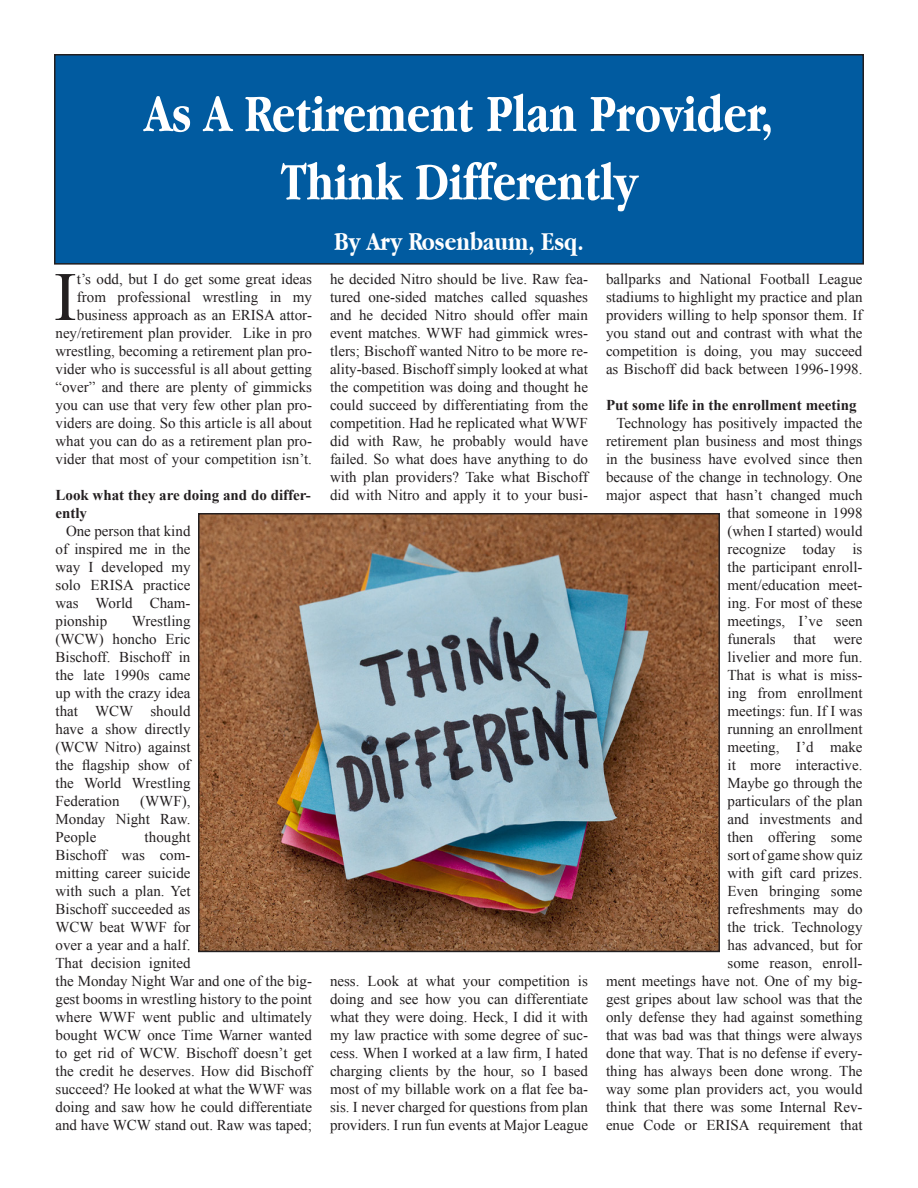
<style>
.page{position:relative;width:918px;height:1188px;background:#fff}
.page>*{position:absolute;margin:0;border:0;box-sizing:border-box;transform-origin:0 0}
.t1{font:69.3px "Times New Roman";color:#231f20}
.t2{font:700 54px "Apple Garamond";color:#fff}
.t3{font:700 27px "Apple Garamond";color:#fff}
.t4{font:15px/18px "Times New Roman";color:#231f20;text-align:justify}
.t5{font:700 15px/18px "Times New Roman";color:#231f20}
</style>
<div class="page">
<div style="left:55px;top:55px;width:808px;height:209px;background:#015ba0"></div>
<div style="left:54px;top:54px;width:810px;height:211px;border:2px solid #231f20"></div>
<img style="left:201px;top:516px;width:516px;height:433px">
<div style="left:198px;top:513px;width:522px;height:439px;border:2px solid #231f20"></div>
<p class="t2" style="left:145px;top:84px;width:630px">As A Retirement Plan Provider,</p>
<p class="t2" style="left:280px;top:152px;width:359px">Think Differently</p>
<p class="t3" style="left:334px;top:226px;width:251px">By Ary Rosenbaum, Esq.</p>
<p class="t4" style="left:56px;top:270px;width:258px;text-align:right">t’s odd, but I do get some great ideas from professional wrestling in my business approach as an ERISA attor&shy;ney/retirement plan provider. Like in pro wrestling, becoming a retirement plan pro&shy;vider who is successful is all about getting “over” and there are plenty of gimmicks you can use that very few other plan pro&shy;viders are doing. So this article is all about what you can do as a retirement plan pro&shy;vider that most of your competition isn’t.</p>
<p class="t5" style="left:56px;top:486px;width:257px">Look what they are doing and do differ&shy;ently</p>
<p class="t4" style="left:56px;top:522px;width:137px;text-indent:10px">One person that kind of inspired me in the way I developed my solo ERISA practice was World Cham&shy;pionship</p>
<p class="t1" style="left:54px;top:250px;width:25px">I</p>
<p class="t4" style="left:56px;top:612px;width:137px;text-indent:76px">Wrestling (WCW) honcho Eric Bischoff. Bischoff in the late 1990s came up with the crazy idea that WCW should have a show directly (WCW Nitro) against the flagship show of the World Wrestling Federation</p>
<p class="t4" style="left:56px;top:792px;width:137px;text-indent:85px">(WWF), Monday Night Raw.<br>People</p>
<p class="t4" style="left:56px;top:828px;width:258px;text-align:left;text-indent:89px">thought<br>Bischoff was com-<br>mitting career suicide<br>with such a plan. Yet<br>Bischoff succeeded as<br>WCW beat WWF for<br>over a year and a half.<br>That decision ignited<br>the Monday Night War and one of the big&shy;gest booms in wrestling history to the point where WWF went public and ultimately bought WCW once Time Warner wanted to get rid of WCW. Bischoff doesn’t get the credit he deserves. How did Bischoff succeed? He looked at what the WWF was doing and saw how he could differentiate and have WCW stand out. Raw was taped;</p>
<p class="t4" style="left:330px;top:270px;width:260px">he decided Nitro should be live. Raw fea&shy;tured one-sided matches called squashes and he decided Nitro should offer main event matches. WWF had gimmick wres&shy;tlers; Bischoff wanted Nitro to be more re&shy;ality-based. Bischoff simply looked at what the competition was doing and thought he could succeed by differentiating from the competition. Had he replicated what WWF did with Raw, he probably would have failed. So what does have anything to do with plan providers? Take what Bischoff did with Nitro and apply it to your busi-</p>
<p class="t4" style="left:330px;top:972px;width:260px">ness. Look at what your competition is doing and see how you can differentiate what they were doing. Heck, I did it with my law practice with some degree of suc&shy;cess. When I worked at a law firm, I hated charging clients by the hour, so I based most of my billable work on a flat fee ba&shy;sis. I never charged for questions from plan providers. I run fun events at Major League</p>
<p class="t4" style="left:606px;top:270px;width:258px">ballparks and National Football League stadiums to highlight my practice and plan providers willing to help sponsor them. If you stand out and contrast with what the competition is doing, you may succeed as Bischoff did back between 1996-1998.</p>
<p class="t5" style="left:606px;top:396px;width:252px">Put some life in the enrollment meeting</p>
<p class="t4" style="left:606px;top:414px;width:258px;text-align:right">Technology has positively impacted the retirement plan business and most things in the business have evolved since then because of the change in technology. One major aspect that hasn’t changed much that someone in 1998<br>(when I started) would<br>recognize today is<br>the participant enroll-<br>ment/education meet-<br>ing. For most of these<br>meetings, I’ve seen<br>funerals that were<br>livelier and more fun.<br>That is what is miss-<br>ing from enrollment<br>meetings: fun. If I was<br>running an enrollment<br>meeting, I’d make<br>it more interactive.<br>Maybe go through the<br>particulars of the plan<br>and investments and<br>then offering some<br>sort of game show quiz<br>with gift card prizes.<br>Even bringing some<br>refreshments may do<br>the trick. Technology<br>has advanced, but for<br>some reason, enroll-<br>ment meetings have not. One of my big&shy;gest gripes about law school was that the only defense they had against something that was bad was that things were always done that way. That is no defense if every&shy;thing has always been done wrong. The way some plan providers act, you would think that there was some Internal Rev&shy;enue Code or ERISA requirement that</p>
</div>
